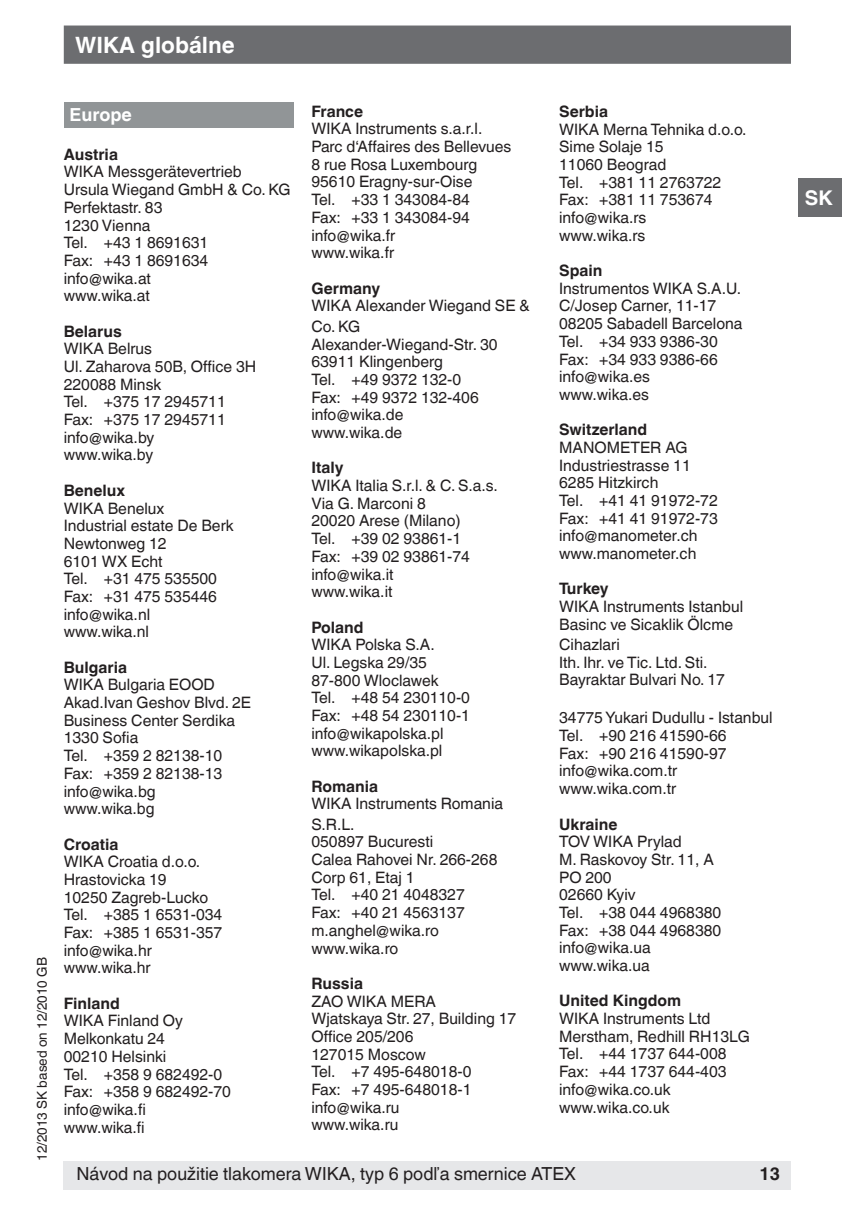
<style>
.page{position:relative;width:842px;height:1212px;background:#fff}
.page>*{position:absolute;margin:0;border:0;box-sizing:border-box;transform-origin:0 0}
.t1{font:700 22.5px "Helvetica World";color:#fff}
.t2{font:700 20.25px "Helvetica World";color:#fff}
.t3{font:18px "Helvetica World";color:#231f20}
.t4{font:700 18px "Helvetica World";color:#fff}
.t5{font:700 18px "Helvetica World";color:#231f20}
.t6{font:15.75px/17.8px "Helvetica World";color:#231f20}
.t7{font:700 15.75px "Helvetica World";color:#231f20}
.t8{font:13.5px "Helvetica World";color:#231f20}
</style>
<div class="page">
<div style="left:64px;top:26px;width:727px;height:38px;background:#6c6d70;border:2px solid #6c6d70"></div>
<div style="left:64px;top:1161px;width:727px;height:29px;background:#e6e7e9"></div>
<div style="left:799px;top:179px;width:43px;height:38px;background:#6c6d70"></div>
<div style="left:64px;top:102px;width:229px;height:26px;background:#919597"></div>
<h1 class="t1" style="left:75px;top:32px;width:161px">WIKA globálne</h1>
<p class="t8" style="left:34px;top:1161px;width:205px;rotate:-90deg">12/2013 SK based on 12/2010 GB</p>
<p class="t4" style="left:69px;top:105px;width:64px">Europe</p>
<p class="t7" style="left:64px;top:145px;width:56px">Austria</p>
<p class="t6" style="left:64px;top:163px;width:228px">WIKA Messgerätevertrieb<br>Ursula Wiegand GmbH &amp; Co. KG<br>Perfektastr. 83<br>1230 Vienna<br>Tel. +43 1 8691631<br>Fax: +43 1 8691634 info@wika.at<br>www.wika.at</p>
<p class="t7" style="left:64px;top:322px;width:60px">Belarus</p>
<p class="t6" style="left:64px;top:340px;width:194px">WIKA Belrus<br>Ul. Zaharova 50B, Office 3H<br>220088 Minsk<br>Tel. +375 17 2945711<br>Fax: +375 17 2945711 info@wika.by<br>www.wika.by</p>
<p class="t7" style="left:64px;top:481px;width:63px">Benelux</p>
<p class="t6" style="left:64px;top:499px;width:171px">WIKA Benelux<br>Industrial estate De Berk<br>Newtonweg 12<br>6101 WX Echt<br>Tel. +31 475 535500<br>Fax: +31 475 535446 info@wika.nl www.wika.nl</p>
<p class="t7" style="left:64px;top:658px;width:65px">Bulgaria</p>
<p class="t6" style="left:64px;top:676px;width:189px">WIKA Bulgaria EOOD<br>Akad.Ivan Geshov Blvd. 2E<br>Business Center Serdika<br>1330 Sofia<br>Tel. +359 2 82138-10<br>Fax: +359 2 82138-13 info@wika.bg<br>www.wika.bg</p>
<p class="t7" style="left:64px;top:835px;width:56px">Croatia</p>
<p class="t6" style="left:64px;top:853px;width:160px">WIKA Croatia d.o.o.<br>Hrastovicka 19<br>10250 Zagreb-Lucko<br>Tel. +385 1 6531-034<br>Fax: +385 1 6531-357 info@wika.hr www.wika.hr</p>
<p class="t7" style="left:64px;top:994px;width:58px">Finland</p>
<p class="t6" style="left:64px;top:1012px;width:169px">WIKA Finland Oy<br>Melkonkatu 24<br>00210 Helsinki<br>Tel. +358 9 682492-0<br>Fax: +358 9 682492-70 info@wika.fi<br>www.wika.fi</p>
<p class="t7" style="left:311px;top:102px;width:53px">France</p>
<p class="t6" style="left:311px;top:120px;width:202px">WIKA Instruments s.a.r.l.<br>Parc d‘Affaires des Bellevues<br>8 rue Rosa Luxembourg<br>95610 Eragny-sur-Oise<br>Tel. +33 1 343084-84<br>Fax: +33 1 343084-94 info@wika.fr<br>www.wika.fr</p>
<p class="t7" style="left:311px;top:279px;width:70px">Germany</p>
<p class="t6" style="left:311px;top:296px;width:220px;line-height:20.2px">WIKA Alexander Wiegand SE &amp;<br>Co. KG</p>
<p class="t6" style="left:311px;top:335px;width:188px">Alexander-Wiegand-Str. 30<br>63911 Klingenberg<br>Tel. +49 9372 132-0<br>Fax: +49 9372 132-406 info@wika.de www.wika.de</p>
<p class="t7" style="left:311px;top:459px;width:34px">Italy</p>
<p class="t6" style="left:311px;top:477px;width:188px">WIKA Italia S.r.l. &amp; C. S.a.s.<br>Via G. Marconi 8<br>20020 Arese (Milano)<br>Tel. +39 02 93861-1<br>Fax: +39 02 93861-74 info@wika.it<br>www.wika.it</p>
<p class="t7" style="left:311px;top:618px;width:54px">Poland</p>
<p class="t6" style="left:311px;top:636px;width:160px">WIKA Polska S.A.<br>Ul. Legska 29/35<br>87-800 Wloclawek<br>Tel. +48 54 230110-0<br>Fax: +48 54 230110-1 info@wikapolska.pl www.wikapolska.pl</p>
<p class="t7" style="left:311px;top:777px;width:68px">Romania</p>
<p class="t6" style="left:311px;top:794px;width:193px;line-height:20.2px">WIKA Instruments Romania<br>S.R.L.</p>
<p class="t6" style="left:311px;top:833px;width:187px">050897 Bucuresti<br>Calea Rahovei Nr. 266-268<br>Corp 61, Etaj 1<br>Tel. +40 21 4048327<br>Fax: +40 21 4563137 m.anghel@wika.ro www.wika.ro</p>
<p class="t7" style="left:311px;top:974px;width:53px">Russia</p>
<p class="t6" style="left:311px;top:992px;width:206px">ZAO WIKA MERA<br>Wjatskaya Str. 27, Building 17<br>Office 205/206<br>127015 Moscow<br>Tel. +7 495-648018-0<br>Fax: +7 495-648018-1 info@wika.ru<br>www.wika.ru</p>
<p class="t7" style="left:559px;top:102px;width:50px">Serbia</p>
<p class="t6" style="left:559px;top:120px;width:189px">WIKA Merna Tehnika d.o.o.<br>Sime Solaje 15<br>11060 Beograd<br>Tel. +381 11 2763722<br>Fax: +381 11 753674 info@wika.rs<br>www.wika.rs</p>
<p class="t7" style="left:559px;top:261px;width:45px">Spain</p>
<p class="t6" style="left:559px;top:279px;width:185px">Instrumentos WIKA S.A.U.<br>C/Josep Carner, 11-17<br>08205 Sabadell Barcelona<br>Tel. +34 933 9386-30<br>Fax: +34 933 9386-66 info@wika.es www.wika.es</p>
<p class="t7" style="left:559px;top:421px;width:90px">Switzerland</p>
<p class="t6" style="left:559px;top:439px;width:160px">MANOMETER AG<br>Industriestrasse 11<br>6285 Hitzkirch<br>Tel. +41 41 91972-72<br>Fax: +41 41 91972-73 info@manometer.ch www.manometer.ch</p>
<p class="t7" style="left:559px;top:580px;width:51px">Turkey</p>
<p class="t6" style="left:559px;top:598px;width:185px">WIKA Instruments Istanbul<br>Basinc ve Sicaklik Ölcme</p>
<p class="t6" style="left:559px;top:636px;width:167px">Cihazlari<br>Ith. Ihr. ve Tic. Ltd. Sti.<br>Bayraktar Bulvari No. 17</p>
<p class="t6" style="left:559px;top:709px;width:215px">34775 Yukari Dudullu - Istanbul<br>Tel. +90 216 41590-66<br>Fax: +90 216 41590-97 info@wika.com.tr www.wika.com.tr</p>
<p class="t7" style="left:559px;top:815px;width:60px">Ukraine</p>
<p class="t6" style="left:559px;top:833px;width:164px">TOV WIKA Prylad<br>M. Raskovoy Str. 11, A<br>PO 200<br>02660 Kyiv<br>Tel. +38 044 4968380<br>Fax: +38 044 4968380 info@wika.ua www.wika.ua</p>
<p class="t7" style="left:559px;top:992px;width:124px">United Kingdom</p>
<p class="t6" style="left:559px;top:1010px;width:192px">WIKA Instruments Ltd<br>Merstham, Redhill RH13LG<br>Tel. +44 1737 644-008<br>Fax: +44 1737 644-403 info@wika.co.uk www.wika.co.uk</p>
<p class="t3" style="left:76px;top:1163px;width:501px">Návod na použitie tlakomera WIKA, typ 6 podľa smernice ATEX</p>
<p class="t5" style="left:759px;top:1163px;width:22px">13</p>
<p class="t2" style="left:805px;top:186px;width:30px">SK</p>
</div>
